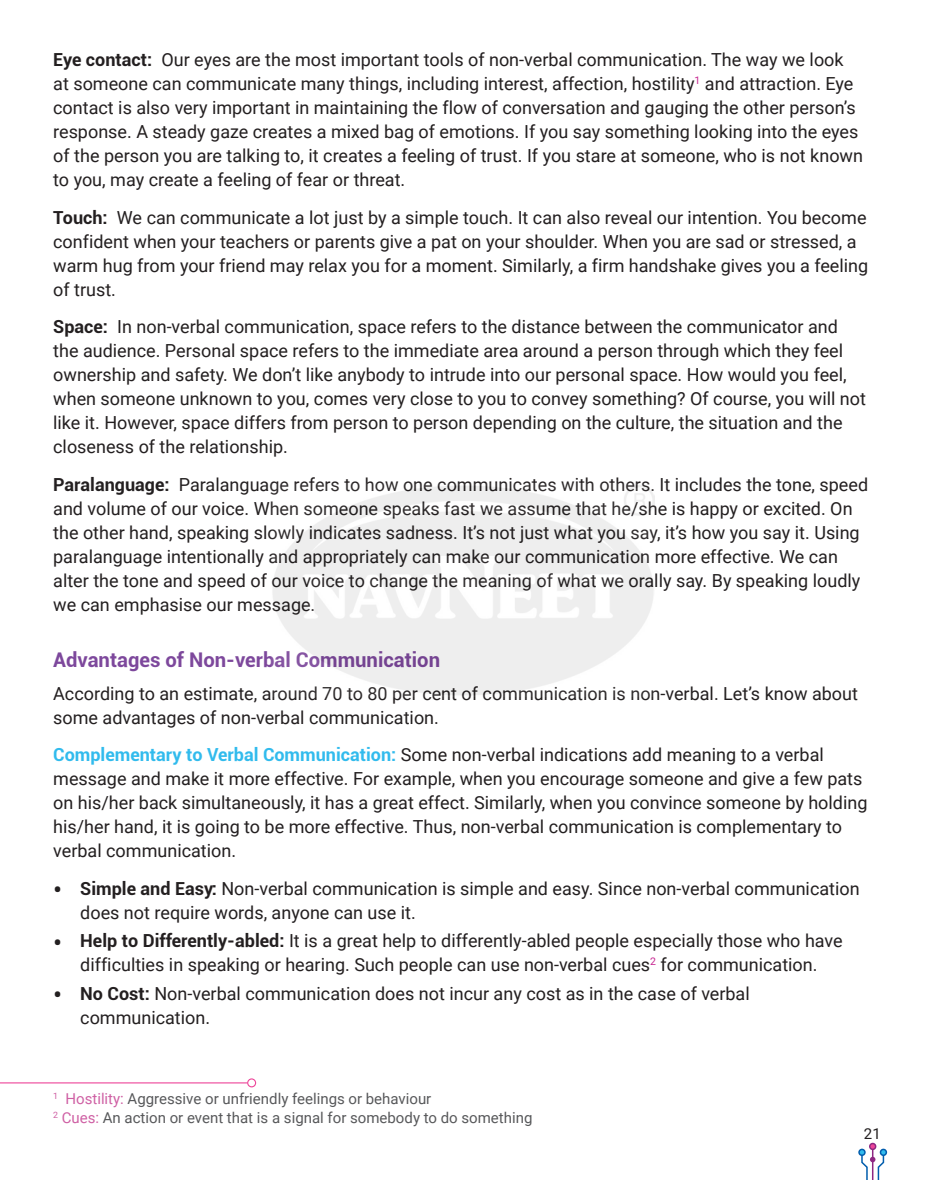
<style>
.page{position:relative;width:926px;height:1180px;background:#fff}
.page>*{position:absolute;margin:0;border:0;box-sizing:border-box;transform-origin:0 0}
.t1{font:700 20.25px "Roboto";color:#7d489c}
.t2{font:18px/24px "Roboto";color:#231f20}
.t3{font:15px/19.5px "Roboto";color:#57585a}
.t4{font:15px "Roboto";color:#231f20}
.s1{font-weight:700}
.s2{font-weight:700;color:#31bbed}
.s3{font-size:27px}
.s4{color:#cf60a4}
</style>
<div class="page">
<div style="left:247px;top:1078px;width:9px;height:9px;border:1px solid #ed4599;border-radius:50%"></div>
<hr style="left:0;top:1082px;width:247px;height:1px;background:#ed4599">
<div style="left:868px;top:1142px;width:8px;height:8px;border:2px solid #8e2782;border-radius:50%"></div>
<svg style="left:858px;top:1143px;width:28px;height:37px"></svg>
<hr style="left:871px;top:1149px;width:2px;height:31px;background:#8e2782">
<p class="t2" style="left:53px;top:47px;width:811px"><span class="s1">Eye contact:</span> Our eyes are the most important tools of non-verbal communication. The way we look at someone can communicate many things, including interest, affection, hostility<sup>1</sup> and attraction. Eye contact is also very important in maintaining the flow of conversation and gauging the other person’s response. A steady gaze creates a mixed bag of emotions. If you say something looking into the eyes of the person you are talking to, it creates a feeling of trust. If you stare at someone, who is not known to you, may create a feeling of fear or threat.</p>
<p class="t2" style="left:53px;top:205px;width:816px"><span class="s1">Touch:</span> We can communicate a lot just by a simple touch. It can also reveal our intention. You become confident when your teachers or parents give a pat on your shoulder. When you are sad or stressed, a warm hug from your friend may relax you for a moment. Similarly, a firm handshake gives you a feeling of trust.</p>
<p class="t2" style="left:53px;top:314px;width:814px"><span class="s1">Space:</span> In non-verbal communication, space refers to the distance between the communicator and the audience. Personal space refers to the immediate area around a person through which they feel ownership and safety. We don’t like anybody to intrude into our personal space. How would you feel, when someone unknown to you, comes very close to you to convey something? Of course, you will not like it. However, space differs from person to person depending on the culture, the situation and the closeness of the relationship.</p>
<p class="t2" style="left:53px;top:472px;width:816px"><span class="s1">Paralanguage:</span> Paralanguage refers to how one communicates with others. It includes the tone, speed and volume of our voice. When someone speaks fast we assume that he/she is happy or excited. On the other hand, speaking slowly indicates sadness. It’s not just what you say, it’s how you say it. Using paralanguage intentionally and appropriately can make our communication more effective. We can alter the tone and speed of our voice to change the meaning of what we orally say. By speaking loudly we can emphasise our message.</p>
<p class="t1" style="left:53px;top:645px;width:388px">Advantages of Non-verbal Communication</p>
<p class="t2" style="left:53px;top:680px;width:806px">According to an estimate, around 70 to 80 per cent of communication is non-verbal. Let’s know about some advantages of non-verbal communication.</p>
<p class="t2" style="left:53px;top:742px;width:815px"><span class="s2">Complementary to Verbal Communication:</span> Some non-verbal indications add meaning to a verbal message and make it more effective. For example, when you encourage someone and give a few pats on his/her back simultaneously, it has a great effect. Similarly, when you convince someone by holding his/her hand, it is going to be more effective. Thus, non-verbal communication is complementary to verbal communication.</p>
<p class="t2" style="left:80px;top:875px;width:780px;text-indent:-27px"><span class="s3">•</span> <span class="s1">Simple and Easy:</span> Non-verbal communication is simple and easy. Since non-verbal communication does not require words, anyone can use it.</p>
<p class="t2" style="left:53px;top:928px;width:790px;text-align:center"><span class="s3">•</span> <span class="s1">Help to Differently-abled:</span> It is a great help to differently-abled people especially those who have difficulties in speaking or hearing. Such people can use non-verbal cues<sup>2</sup> for communication.</p>
<p class="t2" style="left:80px;top:980px;width:671px;text-indent:-27px"><span class="s3">•</span> <span class="s1">No Cost:</span> Non-verbal communication does not incur any cost as in the case of verbal communication.</p>
<p class="t3" style="left:53px;top:1088px;width:481px"><sup>1</sup> <span class="s4">Hostility:</span> Aggressive or unfriendly feelings or behaviour<br><sup>2</sup> <span class="s4">Cues:</span> An action or event that is a signal for somebody to do something</p>
<p class="t4" style="left:863px;top:1122px;width:18px">21</p>
</div>
